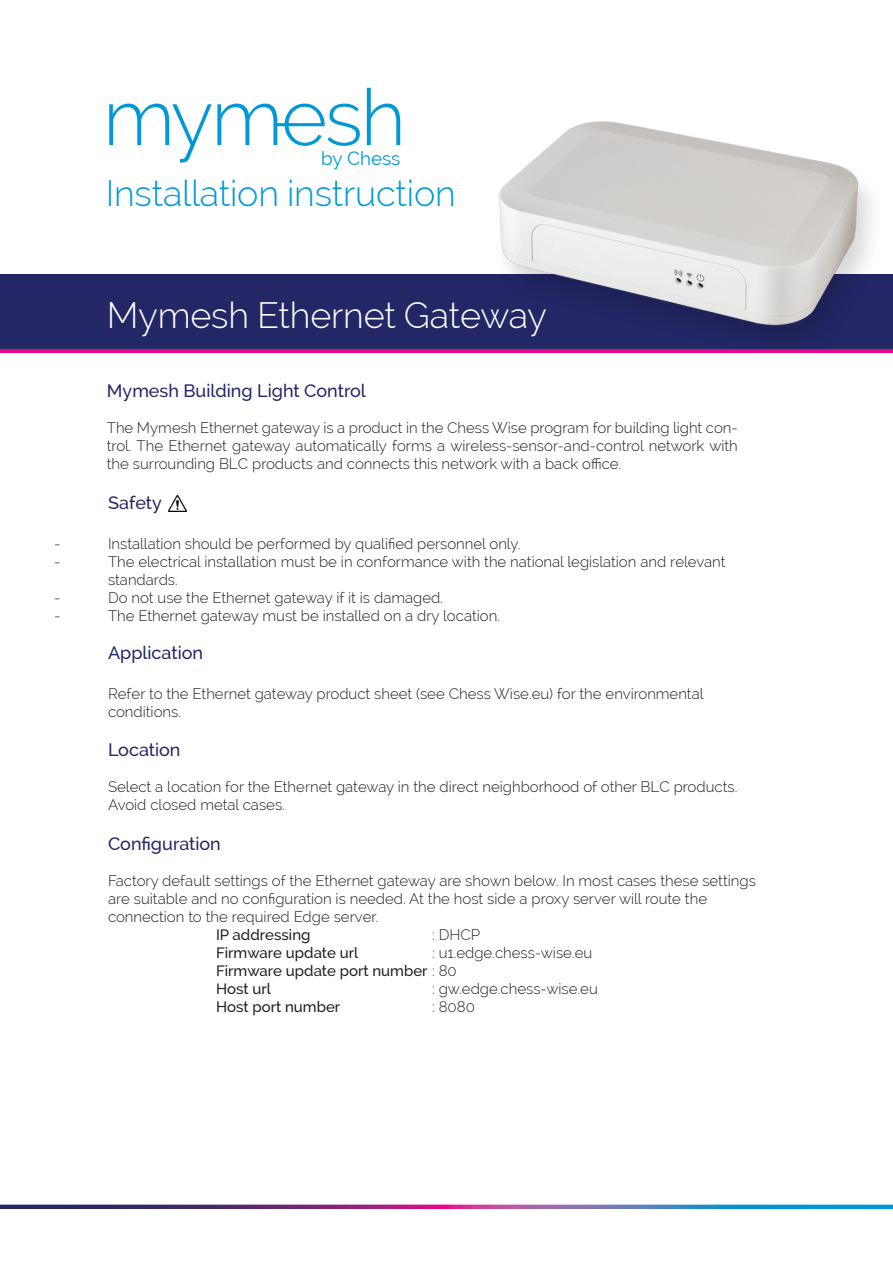
<style>
.page{position:relative;width:893px;height:1263px;background:#fff}
.page>*{position:absolute;margin:0;border:0;box-sizing:border-box;transform-origin:0 0}
.grote_witte_tekst{font:300 36px "Raleway";letter-spacing:-.005em;color:#0099d8}
.grote_witte_tekst-2{font:300 36px "Raleway";letter-spacing:-.005em;color:#fff}
.t1{font:18.9px "Raleway";color:#0098d6}
.t2{font:500 18px "Raleway";color:#232766}
.t3{font:300 15px/18px "Raleway";color:#231f20}
.t4{font:500 15px "Raleway";color:#231f20}
.s1{font-weight:300}
</style>
<div class="page">
<div style="left:0;top:274px;width:893px;height:77px;background:#232766"></div>
<hr style="left:0;top:349px;width:893px;height:3px;background:#ed028c">
<img style="left:499px;top:121px;width:373px;height:217px">
<img style="left:168px;top:496px;width:19px;height:15px">
<svg style="left:109px;top:88px;width:291px;height:75px"></svg>
<p class="t1" style="left:321px;top:147px;width:81px">by Chess</p>
<p class="grote_witte_tekst" style="left:106px;top:172px;width:351px">Installation instruction</p>
<p class="grote_witte_tekst-2" style="left:107px;top:294px;width:441px">Mymesh Ethernet Gateway</p>
<p class="t2" style="left:107px;top:381px;width:261px">Mymesh Building Light Control</p>
<p class="t3" style="left:107px;top:419px;width:632px;text-align:justify">The Mymesh Ethernet gateway is a product in the Chess Wise program for building light con&shy;trol. The Ethernet gateway automatically forms a wireless-sensor-and-control network with the surrounding BLC products and connects this network with a back office.</p>
<p class="t2" style="left:108px;top:493px;width:55px">Safety</p>
<p class="t3" style="left:54px;top:535px;width:8px">-</p>
<p class="t3" style="left:108px;top:535px;width:414px">Installation should be performed by qualified personnel only.</p>
<p class="t3" style="left:54px;top:553px;width:8px">-</p>
<p class="t3" style="left:108px;top:553px;width:619px">The electrical installation must be in conformance with the national legislation and relevant standards.</p>
<p class="t3" style="left:54px;top:589px;width:8px">-</p>
<p class="t3" style="left:108px;top:589px;width:337px">Do not use the Ethernet gateway if it is damaged.</p>
<p class="t3" style="left:54px;top:607px;width:8px">-</p>
<p class="t3" style="left:108px;top:607px;width:393px">The Ethernet gateway must be installed on a dry location.</p>
<p class="t2" style="left:108px;top:642px;width:97px">Application</p>
<p class="t3" style="left:108px;top:684px;width:597px">Refer to the Ethernet gateway product sheet (see Chess Wise.eu) for the environmental</p>
<p class="t3" style="left:108px;top:702px;width:75px">conditions.</p>
<p class="t2" style="left:108px;top:739px;width:74px">Location</p>
<p class="t3" style="left:108px;top:777px;width:631px">Select a location for the Ethernet gateway in the direct neighborhood of other BLC products.<br>Avoid closed metal cases.</p>
<p class="t2" style="left:108px;top:833px;width:114px">Configuration</p>
<p class="t3" style="left:108px;top:872px;width:649px">Factory default settings of the Ethernet gateway are shown below. In most cases these settings are suitable and no configuration is needed. At the host side a proxy server will route the connection to the required Edge server.</p>
<p class="t4" style="left:216px;top:926px;width:96px">IP addressing</p>
<p class="t3" style="left:432px;top:926px;width:50px">: DHCP</p>
<p class="t4" style="left:216px;top:944px;width:144px">Firmware update url</p>
<p class="t3" style="left:432px;top:944px;width:162px">: u1.edge.chess-wise.eu</p>
<p class="t4" style="left:216px;top:962px;width:242px">Firmware update port number <span class="s1">: 80</span></p>
<p class="t4" style="left:216px;top:980px;width:57px">Host url</p>
<p class="t3" style="left:432px;top:980px;width:167px">: gw.edge.chess-wise.eu</p>
<p class="t4" style="left:216px;top:998px;width:126px">Host port number</p>
<p class="t3" style="left:432px;top:998px;width:44px">: 8080</p>
</div>
